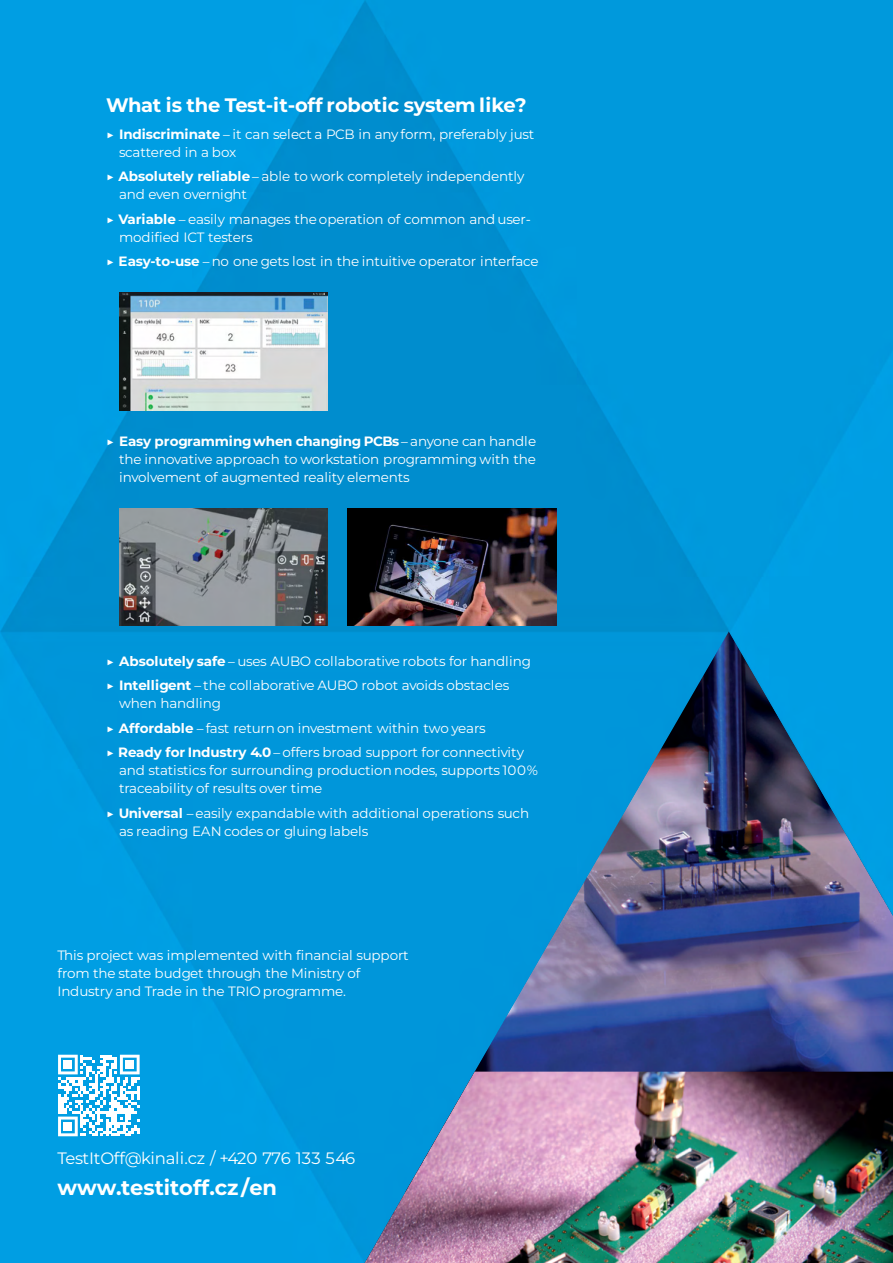
<style>
.page{position:relative;width:893px;height:1263px;background:#fff}
.page>*{position:absolute;margin:0;border:0;box-sizing:border-box;transform-origin:0 0}
.t1{font:700 21px "Montserrat";color:#fff}
.t2{font:700 19.5px "Montserrat";letter-spacing:-.015em;color:#fff}
.t3{font:16.5px "Montserrat";letter-spacing:-.015em;color:#fff}
.t4{font:13.5px/18px "Montserrat";letter-spacing:-.01em;color:#fff}
.s1{font-weight:700}
</style>
<div class="page">
<img style="left:0;top:0;width:893px;height:1263px">
<img style="left:406px;top:631px;width:487px;height:440px">
<img style="left:364px;top:1071px;width:529px;height:192px">
<img style="left:119px;top:293px;width:209px;height:117px">
<img style="left:119px;top:508px;width:209px;height:117px">
<img style="left:348px;top:508px;width:208px;height:117px">
<svg style="left:58px;top:1055px;width:82px;height:81px"></svg>
<div style="left:64px;top:1060px;width:8px;height:9px;background:#fff"></div>
<div style="left:126px;top:1060px;width:8px;height:9px;background:#fff"></div>
<div style="left:64px;top:1122px;width:8px;height:9px;background:#fff"></div>
<h2 class="t2" style="left:106px;top:94px;width:422px">What is the Test-it-off robotic system like?</h2>
<p class="t4" style="left:119px;top:125px;width:417px;text-indent:-13px"><span class="s1">▶ Indiscriminate</span> – it can select a PCB in any form, preferably just scattered in a box</p>
<p class="t4" style="left:119px;top:167px;width:407px;text-indent:-13px"><span class="s1">▶ Absolutely reliable</span>– able to work completely independently and even overnight</p>
<p class="t4" style="left:119px;top:210px;width:413px;text-indent:-13px"><span class="s1">▶ Variable</span> – easily manages the operation of common and user&shy;modified ICT testers</p>
<p class="t4" style="left:106px;top:252px;width:434px"><span class="s1">▶ Easy-to-use</span> – no one gets lost in the intuitive operator interface</p>
<p class="t4" style="left:119px;top:432px;width:419px;text-align:justify;text-indent:-13px"><span class="s1">▶ Easy programmingwhen changing PCBs</span> – anyone can handle the innovative approach to workstation programming with the involvement of augmented reality elements</p>
<p class="t4" style="left:106px;top:649px;width:426px;line-height:24.3px"><span class="s1">▶ Absolutely safe</span> – uses AUBO collaborative robots for handling <span class="s1">▶ Intelligent</span> – the collaborative AUBO robot avoids obstacles</p>
<p class="t4" style="left:106px;top:691px;width:419px;line-height:24.3px;text-indent:13px">when handling<br><span class="s1">▶ Affordable</span> – fast return on investment within two years<br><span class="s1">▶ Ready for Industry 4.0</span> – offers broad support for connectivity</p>
<p class="t4" style="left:119px;top:761px;width:420px">and statistics for surrounding production nodes, supports 100% traceability of results over time</p>
<p class="t4" style="left:119px;top:804px;width:412px;text-indent:-13px"><span class="s1">▶ Universal</span> – easily expandable with additional operations such as reading EAN codes or gluing labels</p>
<p class="t4" style="left:57px;top:946px;width:353px">This project was implemented with financial support from the state budget through the Ministry of<br>Industry and Trade in the TRIO programme.</p>
<p class="t3" style="left:57px;top:1148px;width:299px">TestItOff@kinali.cz / +420 776 133 546</p>
<h1 class="t1" style="left:57px;top:1175px;width:221px">www.testitoff.cz /en</h1>
</div>
